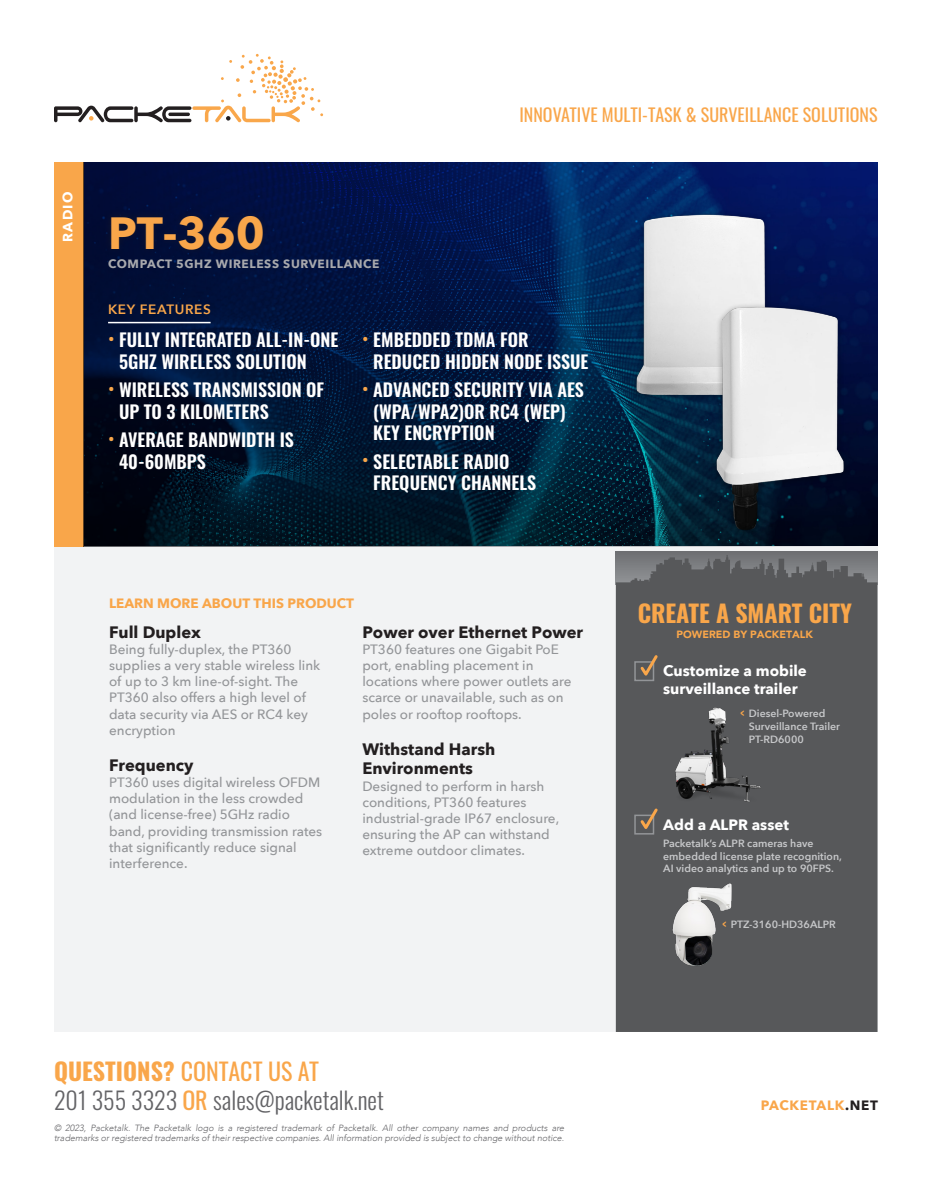
<style>
.page{position:relative;width:931px;height:1201px;background:#fff}
.page>*{position:absolute;margin:0;border:0;box-sizing:border-box;transform-origin:0 0}
.t1{font:700 45px "Avenir Next";color:#f9a64a}
.t2{font:300 24px/28.8px "Oswald";color:#636366}
.Key_Features{font:700 24px "Oswald";color:#f9a64a}
.key_features_bullets{font:600 18px/21.6px "Oswald";color:#fff}
.t3{font:18px "Oswald";color:#f9a64a}
.learn_more_-_body{font:700 16.5px/19.8px "Avenir Next";color:#231f20}
.key_Features_-_decriptions{font:700 15px/18px "Avenir Next";color:#fff}
.learn_more_-_body-2{font:500 13.5px/16.2px "Avenir Next";color:#939598}
.Side_1_-_body{font:700 13.5px "Avenir Next";color:#f9a64a}
.Side_1_-_body-2{font:700 13.5px "Avenir Next";letter-spacing:.05em;color:#f9a64a}
.Key_Features-2{font:600 13.5px "Avenir Next";letter-spacing:.05em;color:#f9a64a}
.Key_Features-3{font:700 13.5px "Avenir Next";color:#fff}
.Title_-_product_name{font:700 12px "Avenir Next";letter-spacing:.05em;color:#a8a9ad}
.smart_city_-_body{font:600 10.5px/12.6px "Avenir Next";color:#c7c8ca}
.Key_Features-4{font:900 10.5px "Avenir";color:#f9a64a}
.t4{font:italic 300 9px/10.8px "Avenir";color:#636366}
.s1{font-weight:400;color:#f9a64a}
.s2{font-family:"Oswald";color:#f9a64a}
.s3{font-weight:700;color:#f9a64a}
.s4{color:#231f20}
</style>
<div class="page">
<svg style="left:54px;top:54px;width:269px;height:68px"></svg>
<div style="left:54px;top:546px;width:824px;height:486px;background:#f2f3f4"></div>
<div style="left:616px;top:551px;width:262px;height:33px;background:#6f7073"></div>
<div style="left:616px;top:555px;width:262px;height:477px;background:#57585a"></div>
<div style="left:54px;top:162px;width:29px;height:384px;background:#f9a64a"></div>
<svg style="left:83px;top:162px;width:795px;height:384px;background:#01183e"></svg>
<div style="left:103px;top:208px;width:168px;height:49px;background:#041036"></div>
<hr style="left:108px;top:322px;width:103px;height:1px;background:#fff">
<img style="left:619px;top:208px;width:167px;height:197px">
<img style="left:695px;top:295px;width:167px;height:251px">
<img style="left:673px;top:705px;width:89px;height:101px">
<div style="left:634px;top:815px;width:20px;height:20px;border:2px solid #939598"></div>
<div style="left:634px;top:661px;width:20px;height:20px;border:2px solid #939598"></div>
<svg style="left:638px;top:806px;width:22px;height:27px"></svg>
<svg style="left:638px;top:652px;width:22px;height:28px"></svg>
<img style="left:666px;top:881px;width:74px;height:90px">
<p class="Key_Features-3" style="left:56px;top:242px;width:52px;rotate:-90deg">RADIO</p>
<p class="t1" style="left:108px;top:194px;width:158px">PT-360</p>
<p class="Title_-_product_name" style="left:108px;top:253px;width:273px">COMPACT 5GHZ WIRELESS SURVEILLANCE</p>
<p class="Key_Features-2" style="left:108px;top:298px;width:104px">KEY FEATURES</p>
<h3 class="t3" style="left:519px;top:99px;width:360px">INNOVATIVE MULTI-TASK &amp; SURVEILLANCE SOLUTIONS</h3>
<p class="key_features_bullets" style="left:119px;top:330px;width:221px;text-indent:-11px"><span class="s1">•</span> FULLY INTEGRATED ALL-IN-ONE<br>5GHZ WIRELESS SOLUTION</p>
<p class="key_features_bullets" style="left:119px;top:380px;width:207px;text-indent:-11px"><span class="s1">•</span> WIRELESS TRANSMISSION OF<br>UP TO 3 KILOMETERS</p>
<p class="key_features_bullets" style="left:119px;top:430px;width:176px;text-indent:-11px"><span class="s1">•</span> AVERAGE BANDWIDTH IS<br>40-60MBPS</p>
<p class="key_features_bullets" style="left:373px;top:330px;width:217px;text-indent:-11px"><span class="s1">•</span> EMBEDDED TDMA FOR<br>REDUCED HIDDEN NODE ISSUE</p>
<p class="key_features_bullets" style="left:373px;top:380px;width:212px;text-indent:-11px"><span class="s1">•</span> ADVANCED SECURITY VIA AES (WPA/WPA2)OR RC4 (WEP)<br>KEY ENCRYPTION</p>
<p class="key_features_bullets" style="left:373px;top:452px;width:164px;text-indent:-11px"><span class="s1">•</span> SELECTABLE RADIO<br>FREQUENCY CHANNELS</p>
<p class="Side_1_-_body" style="left:109px;top:592px;width:247px">LEARN MORE ABOUT THIS PRODUCT</p>
<p class="learn_more_-_body" style="left:109px;top:622px;width:93px">Full Duplex</p>
<p class="learn_more_-_body-2" style="left:109px;top:641px;width:213px">Being fully-duplex, the PT360 supplies a very stable wireless link of up to 3 km line-of-sight. The<br>PT360 also offers a high level of data security via AES or RC4 key encryption</p>
<p class="learn_more_-_body" style="left:109px;top:755px;width:86px">Frequency</p>
<p class="learn_more_-_body-2" style="left:109px;top:774px;width:215px">PT360 uses digital wireless OFDM modulation in the less crowded (and license-free) 5GHz radio band, providing transmission rates that significantly reduce signal interference.</p>
<p class="learn_more_-_body" style="left:362px;top:622px;width:222px">Power over Ethernet Power</p>
<p class="learn_more_-_body-2" style="left:362px;top:641px;width:211px">PT360 features one Gigabit PoE port, enabling placement in locations where power outlets are scarce or unavailable, such as on poles or rooftop rooftops.</p>
<p class="learn_more_-_body" style="left:362px;top:739px;width:134px">Withstand Harsh<br>Environments</p>
<p class="learn_more_-_body-2" style="left:362px;top:777px;width:198px">Designed to perform in harsh conditions, PT360 features industrial-grade IP67 enclosure, ensuring the AP can withstand extreme outdoor climates.</p>
<p class="Key_Features" style="left:638px;top:601px;width:216px">CREATE A SMART CITY</p>
<p class="Key_Features-4" style="left:677px;top:626px;width:138px">POWERED BY PACKETALK</p>
<p class="key_Features_-_decriptions" style="left:663px;top:662px;width:145px">Customize a mobile surveillance trailer</p>
<p class="smart_city_-_body" style="left:749px;top:707px;width:93px;text-indent:-8px"><span class="s2">&lt;</span> Diesel-Powered<br>Surveillance Trailer<br>PT-RD6000</p>
<p class="key_Features_-_decriptions" style="left:663px;top:815px;width:127px">Add a ALPR asset</p>
<p class="smart_city_-_body" style="left:663px;top:837px;width:180px">Packetalk’s ALPR cameras have embedded license plate recognition,<br>AI video analytics and up to 90FPS.</p>
<p class="smart_city_-_body" style="left:723px;top:918px;width:115px"><span class="s2">&lt;</span> PTZ-3160-HD36ALPR</p>
<h2 class="t2" style="left:54px;top:1054px;width:331px"><span class="s3">QUESTIONS?</span> <span class="s1">CONTACT US AT<br></span>201 355 3323 <span class="s1">OR</span> sales@packetalk.net</h2>
<p class="t4" style="left:54px;top:1122px;width:512px">© 2023, Packetalk. The Packetalk logo is a registered trademark of Packetalk. All other company names and products are trademarks or registered trademarks of their respective companies. All information provided is subject to change without notice.</p>
<p class="Side_1_-_body-2" style="left:761px;top:1093px;width:119px">PACKETALK<span class="s4">.NET</span></p>
</div>
